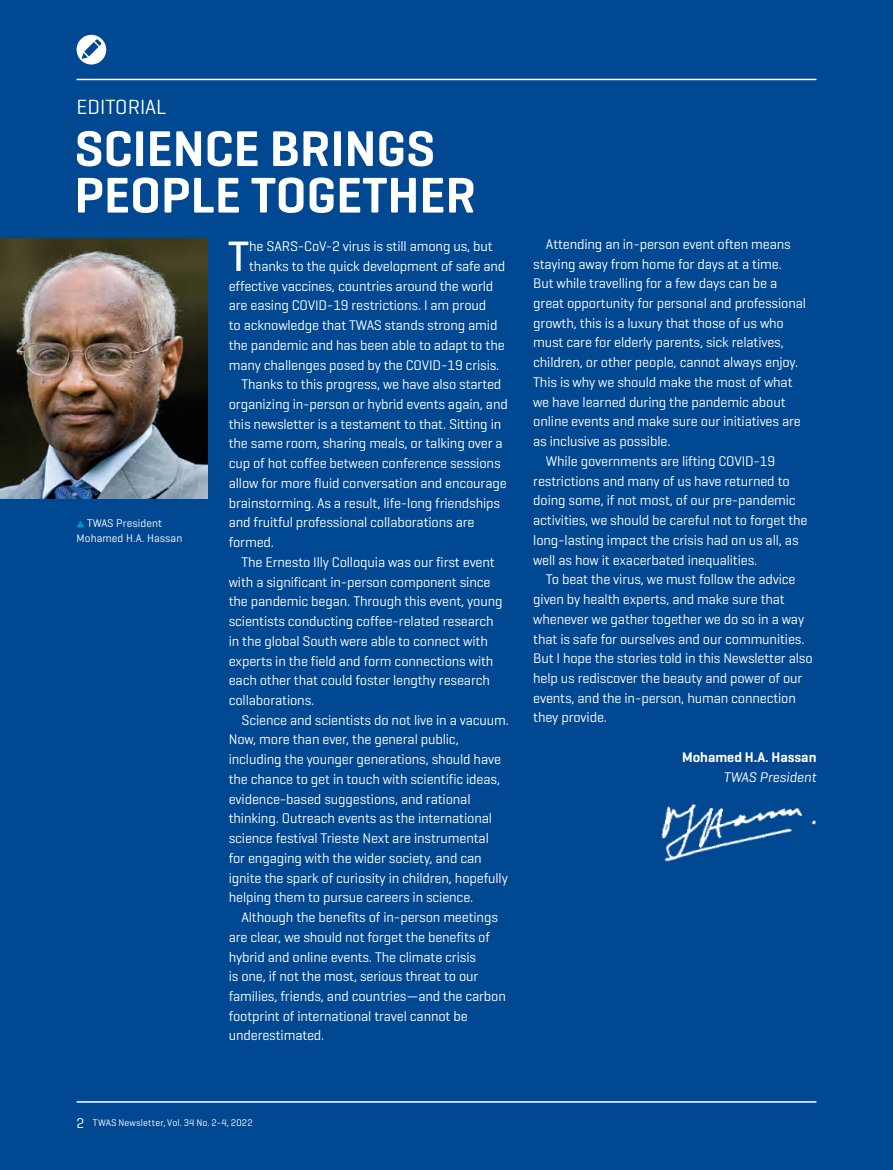
<style>
.page{position:relative;width:893px;height:1170px;background:#fff}
.page>*{position:absolute;margin:0;border:0;box-sizing:border-box;transform-origin:0 0}
.t1{font:600 51px/46.5px "Geogrotesque";color:#fff}
.t2{font:500 43.2px "Geogrotesque";color:#fff}
.t3{font:20.85px "Geogrotesque";color:#fff}
.t4{font:14.25px "Geogrotesque";letter-spacing:-.01em;color:#fff}
.t5{font:600 14.25px "Geogrotesque";color:#fff}
.t6{font:italic 14.25px "Geogrotesque";color:#fff}
.t7{font:11.25px/15px "Geogrotesque";letter-spacing:.01em;color:#fff}
.t8{font:9.75px "Geogrotesque";letter-spacing:.02em;color:#fff}
.s1{font-size:14.25px}
</style>
<div class="page">
<div style="left:0;top:0;width:893px;height:1169px;background:#014892"></div>
<hr style="left:77px;top:79px;width:739px;height:1px;background:#fff">
<hr style="left:77px;top:1101px;width:739px;height:1px;background:#fff">
<div style="left:77px;top:35px;width:29px;height:29px;background:#fff;border-radius:50%"></div>
<svg style="left:82px;top:39px;width:19px;height:20px"></svg>
<img style="left:0;top:238px;width:207px;height:260px">
<svg style="left:77px;top:521px;width:7px;height:6px"></svg>
<img style="left:661px;top:803px;width:156px;height:59px">
<h3 class="t3" style="left:77px;top:94px;width:91px">EDITORIAL</h3>
<h1 class="t1" style="left:74px;top:125px;width:403px">SCIENCE BRINGS<br>PEOPLE TOGETHER</h1>
<p class="t7" style="left:77px;top:515px;width:107px;text-indent:11px">TWAS President<br>Mohamed H.A. Hassan</p>
<h2 class="t2" style="left:228px;top:229px;width:23px">T</h2>
<p class="t4" style="left:249px;top:237px;width:245px">he SARS-CoV-2 virus is still among us, but</p>
<p class="t4" style="left:249px;top:257px;width:258px">thanks to the quick development of safe and</p>
<p class="t4" style="left:229px;top:277px;width:266px">effective vaccines, countries around the world</p>
<p class="t4" style="left:229px;top:296px;width:259px">are easing COVID-19 restrictions. I am proud</p>
<p class="t4" style="left:229px;top:316px;width:270px">to acknowledge that TWAS stands strong amid</p>
<p class="t4" style="left:229px;top:336px;width:277px">the pandemic and has been able to adapt to the</p>
<p class="t4" style="left:229px;top:356px;width:272px">many challenges posed by the COVID-19 crisis.</p>
<p class="t4" style="left:242px;top:375px;width:261px">Thanks to this progress, we have also started</p>
<p class="t4" style="left:229px;top:395px;width:281px">organizing in-person or hybrid events again, and</p>
<p class="t4" style="left:229px;top:415px;width:274px">this newsletter is a testament to that. Sitting in</p>
<p class="t4" style="left:229px;top:434px;width:275px">the same room, sharing meals, or talking over a</p>
<p class="t4" style="left:229px;top:454px;width:273px">cup of hot coffee between conference sessions</p>
<p class="t4" style="left:229px;top:474px;width:280px">allow for more fluid conversation and encourage</p>
<p class="t4" style="left:229px;top:494px;width:273px">brainstorming. As a result, life-long friendships</p>
<p class="t4" style="left:229px;top:513px;width:247px">and fruitful professional collaborations are</p>
<p class="t4" style="left:229px;top:533px;width:47px">formed.</p>
<p class="t4" style="left:242px;top:553px;width:255px">The Ernesto Illy Colloquia was our first event</p>
<p class="t4" style="left:229px;top:573px;width:263px">with a significant in-person component since</p>
<p class="t4" style="left:229px;top:592px;width:275px">the pandemic began. Through this event, young</p>
<p class="t4" style="left:229px;top:612px;width:266px">scientists conducting coffee-related research</p>
<p class="t4" style="left:229px;top:632px;width:261px">in the global South were able to connect with</p>
<p class="t4" style="left:229px;top:651px;width:266px">experts in the field and form connections with</p>
<p class="t4" style="left:229px;top:671px;width:263px">each other that could foster lengthy research</p>
<p class="t4" style="left:229px;top:691px;width:87px">collaborations.</p>
<p class="t4" style="left:242px;top:711px;width:269px">Science and scientists do not live in a vacuum.</p>
<p class="t4" style="left:229px;top:730px;width:232px">Now, more than ever, the general public,</p>
<p class="t4" style="left:229px;top:750px;width:274px">including the younger generations, should have</p>
<p class="t4" style="left:229px;top:770px;width:273px">the chance to get in touch with scientific ideas,</p>
<p class="t4" style="left:229px;top:789px;width:243px">evidence-based suggestions, and rational</p>
<p class="t4" style="left:229px;top:809px;width:265px">thinking. Outreach events as the international</p>
<p class="t4" style="left:229px;top:829px;width:262px">science festival Trieste Next are instrumental</p>
<p class="t4" style="left:229px;top:849px;width:254px">for engaging with the wider society, and can</p>
<p class="t4" style="left:229px;top:868px;width:281px">ignite the spark of curiosity in children, hopefully</p>
<p class="t4" style="left:229px;top:888px;width:246px">helping them to pursue careers in science.</p>
<p class="t4" style="left:242px;top:908px;width:258px">Although the benefits of in-person meetings</p>
<p class="t4" style="left:229px;top:927px;width:263px">are clear, we should not forget the benefits of</p>
<p class="t4" style="left:229px;top:947px;width:249px">hybrid and online events. The climate crisis</p>
<p class="t4" style="left:229px;top:967px;width:251px">is one, if not the most, serious threat to our</p>
<p class="t4" style="left:229px;top:987px;width:279px">families, friends, and countries—and the carbon</p>
<p class="t4" style="left:229px;top:1006px;width:241px">footprint of international travel cannot be</p>
<p class="t4" style="left:229px;top:1026px;width:97px">underestimated.</p>
<p class="t4" style="left:546px;top:235px;width:246px">Attending an in-person event often means</p>
<p class="t4" style="left:533px;top:255px;width:250px">staying away from home for days at a time.</p>
<p class="t4" style="left:533px;top:274px;width:245px">But while travelling for a few days can be a</p>
<p class="t4" style="left:533px;top:294px;width:274px">great opportunity for personal and professional</p>
<p class="t4" style="left:533px;top:314px;width:252px">growth, this is a luxury that those of us who</p>
<p class="t4" style="left:533px;top:334px;width:252px">must care for elderly parents, sick relatives,</p>
<p class="t4" style="left:533px;top:353px;width:266px">children, or other people, cannot always enjoy.</p>
<p class="t4" style="left:533px;top:373px;width:261px">This is why we should make the most of what</p>
<p class="t4" style="left:533px;top:393px;width:254px">we have learned during the pandemic about</p>
<p class="t4" style="left:533px;top:412px;width:269px">online events and make sure our initiatives are</p>
<p class="t4" style="left:533px;top:432px;width:139px">as inclusive as possible.</p>
<p class="t4" style="left:546px;top:452px;width:231px">While governments are lifting COVID-19</p>
<p class="t4" style="left:533px;top:472px;width:258px">restrictions and many of us have returned to</p>
<p class="t4" style="left:533px;top:491px;width:264px">doing some, if not most, of our pre-pandemic</p>
<p class="t4" style="left:533px;top:511px;width:276px">activities, we should be careful not to forget the</p>
<p class="t4" style="left:533px;top:531px;width:267px">long-lasting impact the crisis had on us all, as</p>
<p class="t4" style="left:533px;top:550px;width:226px">well as how it exacerbated inequalities.</p>
<p class="t4" style="left:546px;top:570px;width:251px">To beat the virus, we must follow the advice</p>
<p class="t4" style="left:533px;top:590px;width:253px">given by health experts, and make sure that</p>
<p class="t4" style="left:533px;top:610px;width:272px">whenever we gather together we do so in a way</p>
<p class="t4" style="left:533px;top:629px;width:273px">that is safe for ourselves and our communities.</p>
<p class="t4" style="left:533px;top:649px;width:281px">But I hope the stories told in this Newsletter also</p>
<p class="t4" style="left:533px;top:669px;width:271px">help us rediscover the beauty and power of our</p>
<p class="t4" style="left:533px;top:689px;width:264px">events, and the in-person, human connection</p>
<p class="t4" style="left:533px;top:708px;width:75px">they provide.</p>
<p class="t5" style="left:682px;top:748px;width:136px">Mohamed H.A. Hassan</p>
<p class="t6" style="left:723px;top:767px;width:94px">TWAS President</p>
<p class="t8" style="left:77px;top:1116px;width:178px"><span class="s1">2</span> TWAS Newsletter, Vol. 34 No. 2-4, 2022</p>
</div>
